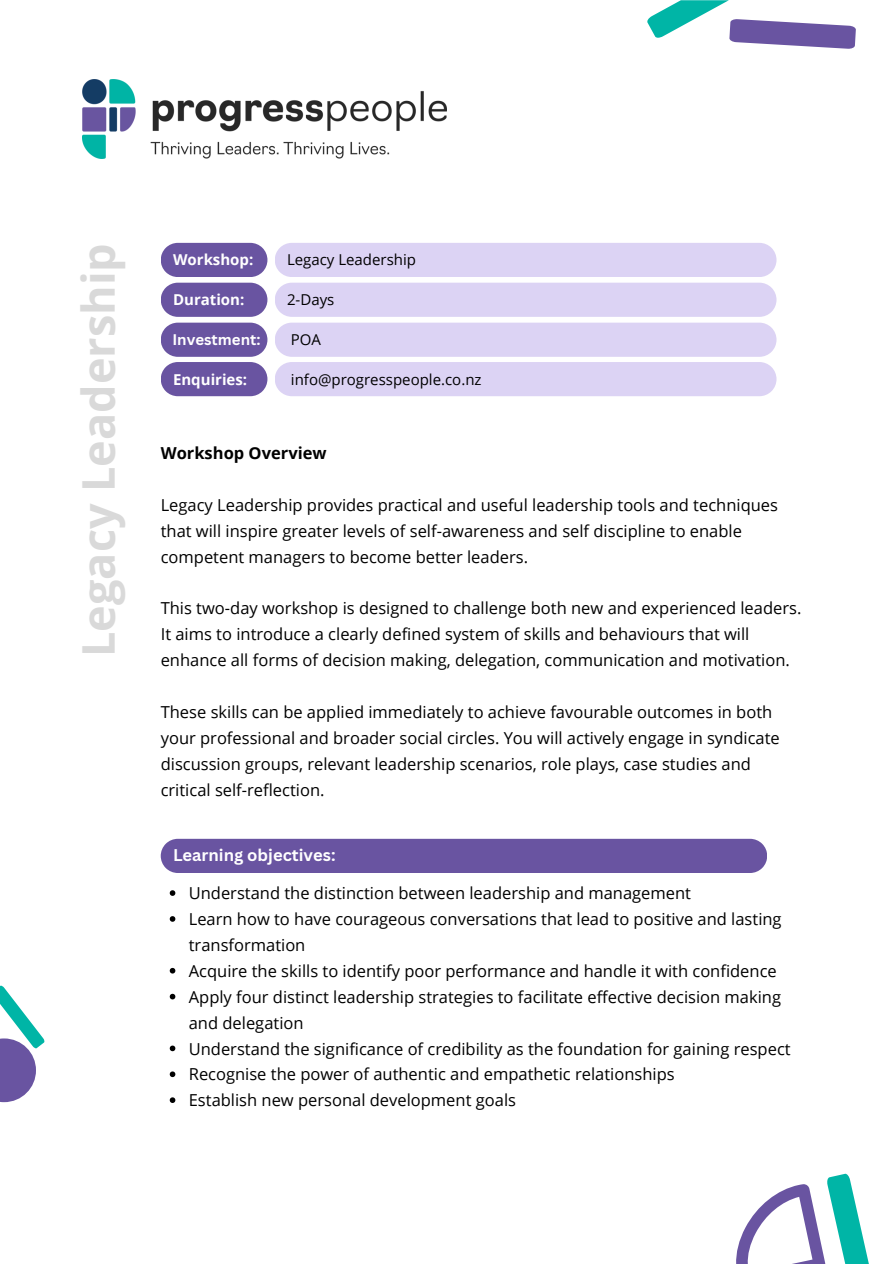
<style>
.page{position:relative;width:894px;height:1264px;background:#fff}
.page>*{position:absolute;margin:0;border:0;box-sizing:border-box;transform-origin:0 0}
.t1{font:700 45px "Open Sans";color:#d9d9d9}
.t2{font:16.5px/25.8px "Open Sans";color:#000}
.t3{font:700 16.5px "Canva Sans";color:#fff}
.t4{font:700 16.5px "Open Sans";color:#000}
.t5{font:15px "Open Sans";color:#000}
.t6{font:700 15px "Open Sans";color:#fff}
.t7{font:700 15px "Canva Sans";color:#fff}
</style>
<div class="page">
<svg style="left:0;top:985px;width:44px;height:117px"></svg>
<svg style="left:647px;top:0;width:208px;height:49px"></svg>
<svg style="left:736px;top:1173px;width:132px;height:90px"></svg>
<img style="left:82px;top:80px;width:364px;height:79px">
<svg style="left:161px;top:283px;width:106px;height:113px;background:#806eaf"></svg>
<svg style="left:275px;top:283px;width:501px;height:113px;background:#dfd7f5"></svg>
<svg style="left:161px;top:243px;width:106px;height:34px;background:#725ea6"></svg>
<div style="left:275px;top:243px;width:501px;height:34px;background:#dcd3f4"></div>
<svg style="left:170px;top:890px;width:5px;height:5px"></svg>
<svg style="left:170px;top:916px;width:5px;height:5px"></svg>
<svg style="left:170px;top:967px;width:5px;height:6px"></svg>
<svg style="left:170px;top:993px;width:5px;height:6px"></svg>
<svg style="left:170px;top:1045px;width:5px;height:6px"></svg>
<svg style="left:170px;top:1071px;width:5px;height:6px"></svg>
<svg style="left:170px;top:1097px;width:5px;height:5px"></svg>
<div style="left:161px;top:838px;width:606px;height:35px;background:#6954a1"></div>
<h1 class="t1" style="left:67px;top:657px;width:415px;rotate:-90deg">Legacy Leadership</h1>
<h3 class="t6" style="left:173px;top:249px;width:82px">Workshop:</h3>
<p class="t5" style="left:287px;top:249px;width:130px">Legacy Leadership</p>
<h3 class="t6" style="left:173px;top:289px;width:73px">Duration:</h3>
<p class="t5" style="left:287px;top:289px;width:49px">2-Days</p>
<h3 class="t7" style="left:172px;top:329px;width:90px">Investment:</h3>
<p class="t5" style="left:291px;top:329px;width:32px">POA</p>
<h3 class="t6" style="left:173px;top:368px;width:76px">Enquiries:</h3>
<h2 class="t5" style="left:291px;top:368px;width:192px">info@progresspeople.co.nz</h2>
<p class="t4" style="left:161px;top:441px;width:167px">Workshop Overview</p>
<h3 class="t2" style="left:161px;top:491px;width:618px">Legacy Leadership provides practical and useful leadership tools and techniques that will inspire greater levels of self-awareness and self discipline to enable competent managers to become better leaders.</h3>
<p class="t2" style="left:161px;top:595px;width:642px">This two-day workshop is designed to challenge both new and experienced leaders.<br>It aims to introduce a clearly defined system of skills and behaviours that will enhance all forms of decision making, delegation, communication and motivation.</p>
<p class="t2" style="left:161px;top:698px;width:620px">These skills can be applied immediately to achieve favourable outcomes in both your professional and broader social circles. You will actively engage in syndicate discussion groups, relevant leadership scenarios, role plays, case studies and critical self-reflection.</p>
<p class="t3" style="left:173px;top:843px;width:164px">Learning objectives:</p>
<p class="t2" style="left:189px;top:880px;width:503px">Understand the distinction between leadership and management</p>
<p class="t2" style="left:189px;top:905px;width:594px">Learn how to have courageous conversations that lead to positive and lasting transformation</p>
<p class="t2" style="left:189px;top:957px;width:589px">Acquire the skills to identify poor performance and handle it with confidence</p>
<p class="t2" style="left:189px;top:983px;width:593px">Apply four distinct leadership strategies to facilitate effective decision making and delegation</p>
<p class="t2" style="left:189px;top:1035px;width:603px">Understand the significance of credibility as the foundation for gaining respect</p>
<p class="t2" style="left:189px;top:1061px;width:487px">Recognise the power of authentic and empathetic relationships</p>
<p class="t2" style="left:189px;top:1087px;width:328px">Establish new personal development goals</p>
</div>
